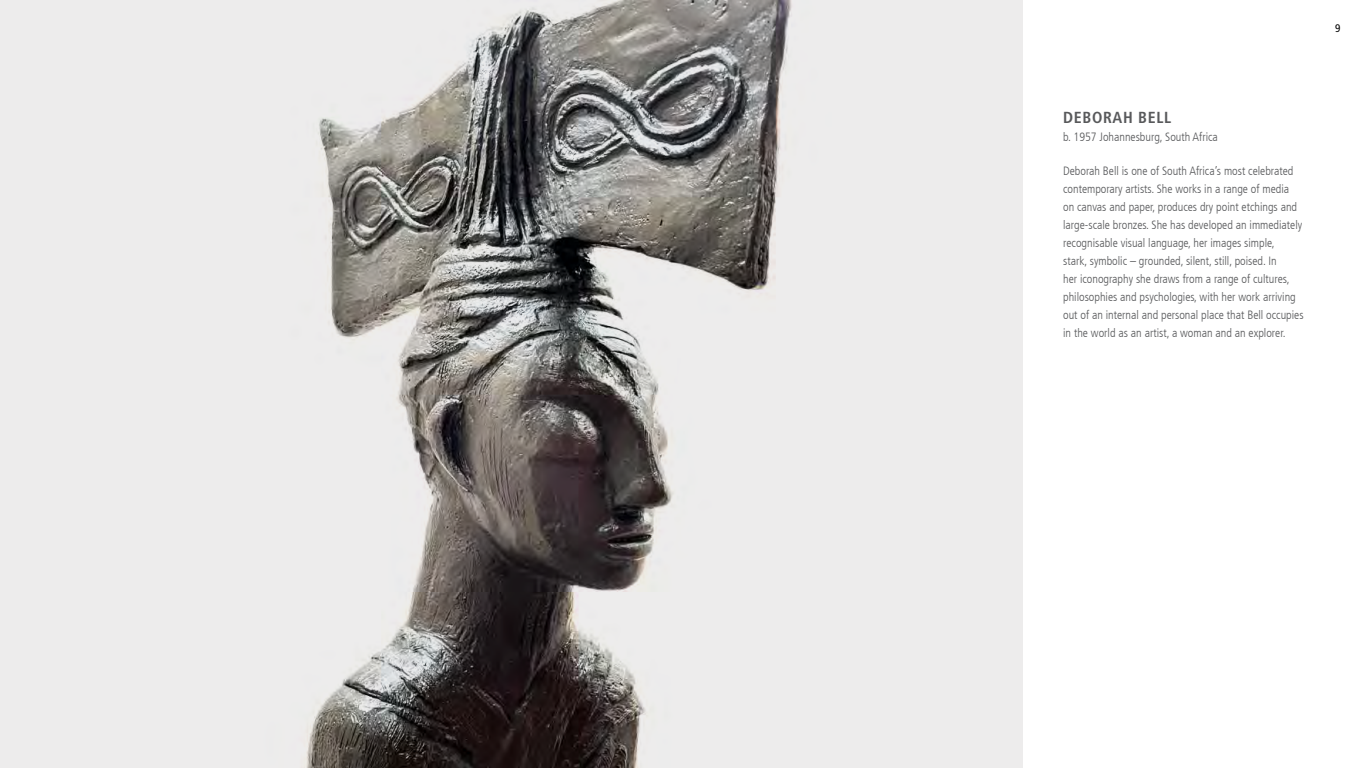
<style>
.page{position:relative;width:1366px;height:768px;background:#fff}
.page>*{position:absolute;margin:0;border:0;box-sizing:border-box;transform-origin:0 0}
.t1{font:700 condensed 16px "Frutiger LT Com";letter-spacing:.04em;color:#58595b}
.t2{font:300 condensed 12px/18px "Frutiger LT Com";color:#58595b}
.t3{font:condensed 11px "Frutiger LT Com";color:#000}
</style>
<div class="page">
<div style="left:0;top:0;width:1023px;height:768px;background:#edecec"></div>
<img style="left:304px;top:0;width:488px;height:768px">
<h1 class="t1" style="left:1063px;top:108px;width:110px">DEBORAH BELL</h1>
<p class="t2" style="left:1063px;top:128px;width:156px">b. 1957 Johannesburg, South Africa</p>
<p class="t2" style="left:1063px;top:162px;width:242px">Deborah Bell is one of South Africa’s most celebrated contemporary artists. She works in a range of media<br>on canvas and paper, produces dry point etchings and large-scale bronzes. She has developed an immediately recognisable visual language, her images simple,<br>stark, symbolic – grounded, silent, still, poised. In<br>her iconography she draws from a range of cultures, philosophies and psychologies, with her work arriving out of an internal and personal place that Bell occupies in the world as an artist, a woman and an explorer.</p>
<p class="t3" style="left:1335px;top:22px;width:7px">9</p>
</div>
